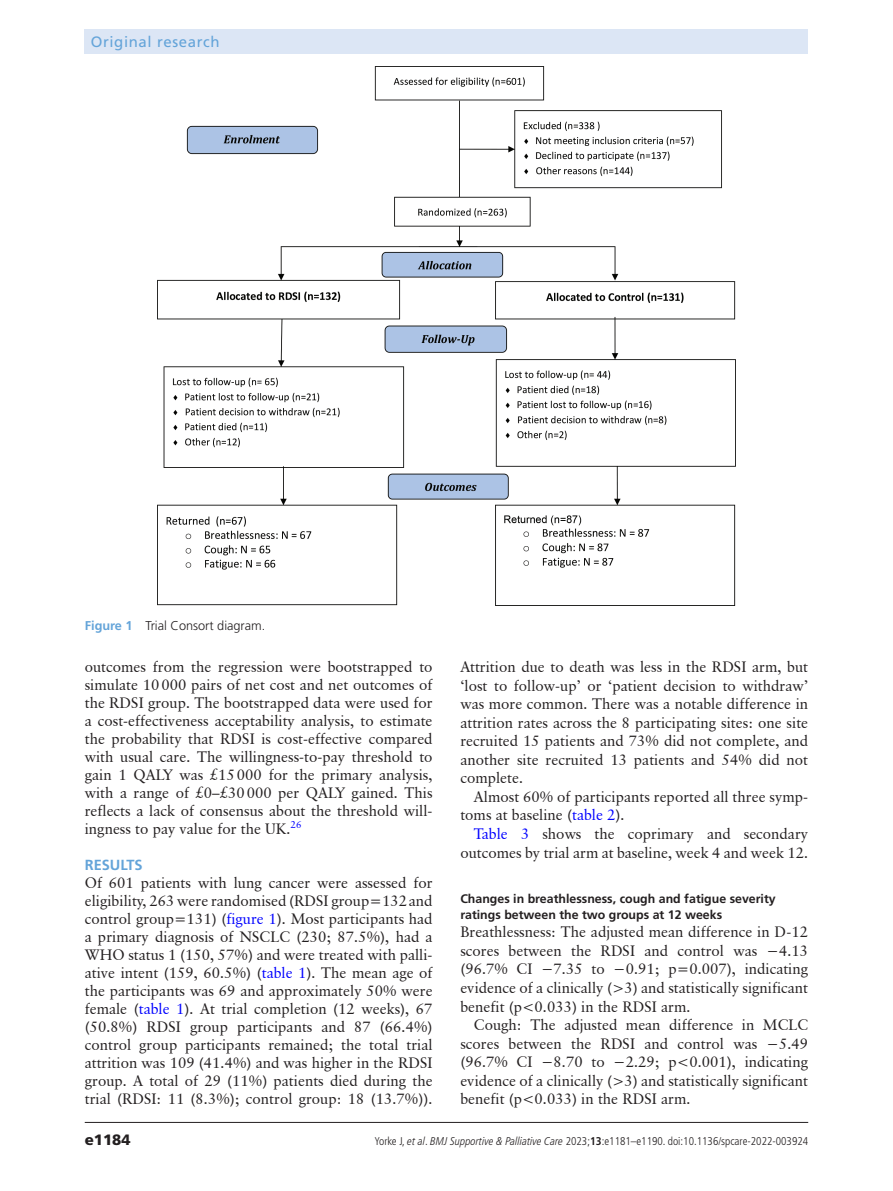
<style>
.page{position:relative;width:893px;height:1191px;background:#fff}
.page>*{position:absolute;margin:0;border:0;box-sizing:border-box;transform-origin:0 0}
.t1{font:15px/18px "Classical Garamond BT";color:#231f20;text-align:justify}
.t2{font:15px "Frutiger LT Std";letter-spacing:.04em;color:#64a4d9}
.t3{font:900 15px "Frutiger LT Std";color:#231f20}
.t4{font:700 14.7px "Frutiger LT Std";color:#64a4d9}
.t5{font:300 12.75px "Frutiger LT Std";color:#231f20}
.t6{font:700 12.3px/16.2px "Frutiger LT Std";color:#231f20}
.t7{font:300 condensed 11.25px "Frutiger LT Pro";color:#231f20}
.s1{font-weight:700;color:#64a4d9}
.s2{color:#00f}
.s3{font-style:italic}
.s4{font-weight:700}
</style>
<div class="page">
<hr style="left:85px;top:1122px;width:723px;height:1px;background:#231f20">
<div style="left:85px;top:30px;width:723px;height:24px;background:#dce6f5"></div>
<img style="left:157px;top:67px;width:579px;height:538px">
<p class="t2" style="left:91px;top:33px;width:130px">Original research</p>
<p class="t5" style="left:85px;top:618px;width:182px"><span class="s1">Figure 1</span> Trial Consort diagram.</p>
<p class="t1" style="left:85px;top:657px;width:349px">outcomes from the regression were bootstrapped to simulate 10000 pairs of net cost and net outcomes of the RDSI group. The bootstrapped data were used for a cost-effectiveness acceptability analysis, to estimate the probability that RDSI is cost-effective compared with usual care. The willingness-to-pay threshold to gain 1 QALY was £15000 for the primary analysis, with a range of £0–£30000 per QALY gained. This reflects a lack of consensus about the threshold will&shy;ingness to pay value for the UK.<sup>26</sup></p>
<p class="t4" style="left:85px;top:856px;width:59px">RESULTS</p>
<p class="t1" style="left:85px;top:873px;width:349px">Of 601 patients with lung cancer were assessed for eligibility, 263 were randomised (RDSI group=132and control group=131) (<span class="s2">figure 1</span>). Most participants had a primary diagnosis of NSCLC (230; 87.5%), had a WHO status 1 (150, 57%) and were treated with palli&shy;ative intent (159, 60.5%) (<span class="s2">table 1</span>). The mean age of the participants was 69 and approximately 50% were female (<span class="s2">table 1</span>). At trial completion (12 weeks), 67 (50.8%) RDSI group participants and 87 (66.4%) control group participants remained; the total trial attrition was 109 (41.4%) and was higher in the RDSI group. A total of 29 (11%) patients died during the trial (RDSI: 11 (8.3%); control group: 18 (13.7%)).</p>
<p class="t1" style="left:460px;top:657px;width:349px;line-height:18.5px">Attrition due to death was less in the RDSI arm, but ‘lost to follow-up’ or ‘patient decision to withdraw’ was more common. There was a notable difference in attrition rates across the 8 participating sites: one site recruited 15 patients and 73% did not complete, and another site recruited 13 patients and 54% did not complete.</p>
<p class="t1" style="left:460px;top:787px;width:349px;line-height:18.6px;text-indent:14px">Almost 60% of participants reported all three symp&shy;toms at baseline (<span class="s2">table 2</span>).</p>
<p class="t1" style="left:460px;top:824px;width:349px;line-height:18.6px;text-align:right"><span class="s2">Table 3</span> shows the coprimary and secondary outcomes by trial arm at baseline, week 4 and week 12.</p>
<p class="t6" style="left:460px;top:890px;width:317px">Changes in breathlessness, cough and fatigue severity ratings between the two groups at 12 weeks</p>
<p class="t1" style="left:460px;top:922px;width:349px;line-height:18.6px">Breathlessness: The adjusted mean difference in D-12 scores between the RDSI and control was −4.13 (96.7% CI −7.35 to −0.91; p=0.007), indicating evidence of a clinically (&gt;3) and statistically significant benefit (p&lt;0.033) in the RDSI arm.</p>
<p class="t1" style="left:460px;top:1015px;width:349px;line-height:18.5px;text-indent:14px">Cough: The adjusted mean difference in MCLC scores between the RDSI and control was −5.49 (96.7% CI −8.70 to −2.29; p&lt;0.001), indicating evidence of a clinically (&gt;3) and statistically significant benefit (p&lt;0.033) in the RDSI arm.</p>
<p class="t3" style="left:85px;top:1131px;width:47px">e1184</p>
<p class="t7" style="left:374px;top:1134px;width:435px">Yorke J, <span class="s3">et al</span>. <span class="s3">BMJ Supportive &amp; Palliative Care</span> 2023;<span class="s4">13</span>:e1181–e1190. doi:10.1136/spcare-2022-003924</p>
</div>
